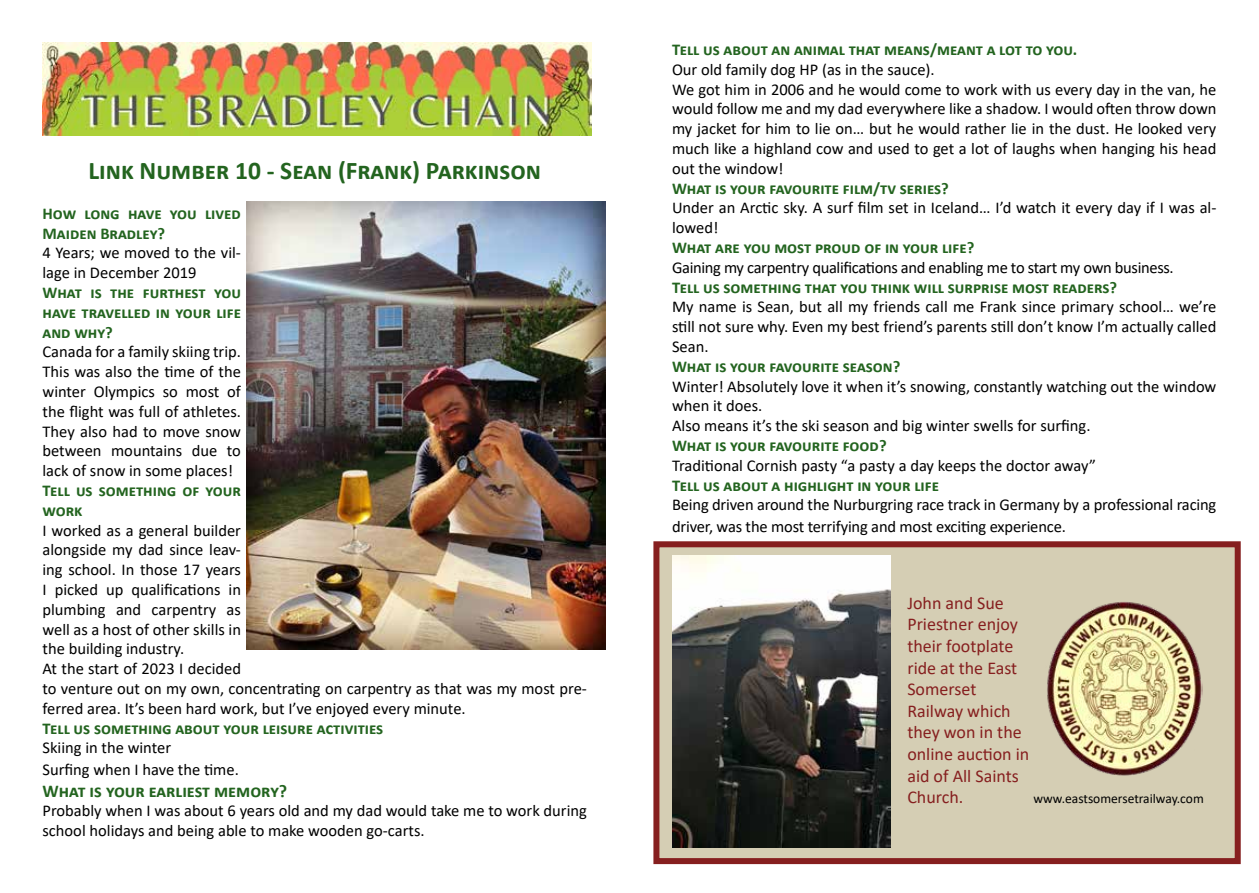
<style>
.page{position:relative;width:1259px;height:893px;background:#fff}
.page>*{position:absolute;margin:0;border:0;box-sizing:border-box;transform-origin:0 0}
.t1{font:700 25.5px "Calibri";color:#23641f}
.t2{font:18px/21.6px "Calibri";color:#861f1f}
.t3{font:700 18px "Calibri";color:#23641f}
.t4{font:16.5px/19.8px "Calibri";color:#000}
.t5{font:700 16.5px/19.8px "Calibri";color:#23641f}
.t6{font:16.5px "Calibri";letter-spacing:-.02em;color:#000}
.t7{font:13.5px "Calibri";color:#000}
</style>
<div class="page">
<img style="left:43px;top:43px;width:548px;height:92px">
<img style="left:247px;top:201px;width:358px;height:448px">
<div style="left:653px;top:541px;width:587px;height:323px;background:#d5ceb4;border:6px solid #861f1f"></div>
<img style="left:672px;top:556px;width:219px;height:291px">
<img style="left:1047px;top:602px;width:155px;height:174px">
<h1 class="t1" style="left:88px;top:153px;width:454px">Link Number 10 - Sean (Frank) Parkinson</h1>
<p class="t5" style="left:43px;top:203px;width:200px">How long have you lived<br>Maiden Bradley?</p>
<p class="t4" style="left:43px;top:243px;width:200px">4 Years; we moved to the vil&shy;lage in December 2019</p>
<p class="t5" style="left:43px;top:282px;width:200px;text-align:justify">What is the furthest you have travelled in your life and why?</p>
<p class="t4" style="left:43px;top:342px;width:200px;text-align:justify">Canada for a family skiing trip.<br>This was also the time of the winter Olympics so most of the flight was full of athletes.<br>They also had to move snow between mountains due to lack of snow in some places!</p>
<p class="t5" style="left:43px;top:480px;width:200px">Tell us something of your work</p>
<p class="t4" style="left:43px;top:520px;width:546px">I worked as a general builder<br>alongside my dad since leav-<br>ing school. In those 17 years<br>I picked up qualifications in<br>plumbing and carpentry as<br>well as a host of other skills in<br>the building industry.<br>At the start of 2023 I decided<br>to venture out on my own, concentrating on carpentry as that was my most pre&shy;ferred area. It’s been hard work, but I’ve enjoyed every minute.</p>
<p class="t5" style="left:43px;top:718px;width:342px">Tell us something about your leisure activities</p>
<p class="t4" style="left:43px;top:737px;width:198px;line-height:21.6px">Skiing in the winter<br>Surfing when I have the time.</p>
<p class="t3" style="left:43px;top:778px;width:246px">What is your earliest memory?</p>
<p class="t4" style="left:43px;top:801px;width:546px">Probably when I was about 6 years old and my dad would take me to work during school holidays and being able to make wooden go-carts.</p>
<p class="t5" style="left:672px;top:39px;width:407px">Tell us about an animal that means/meant a lot to you.</p>
<p class="t4" style="left:672px;top:59px;width:546px">Our old family dog HP (as in the sauce).<br>We got him in 2006 and he would come to work with us every day in the van, he would follow me and my dad everywhere like a shadow. I would often throw down my jacket for him to lie on… but he would rather lie in the dust. He looked very much like a highland cow and used to get a lot of laughs when hanging his head out the window!</p>
<p class="t5" style="left:672px;top:178px;width:278px">What is your favourite film/tv series?</p>
<p class="t4" style="left:672px;top:198px;width:546px">Under an Arctic sky. A surf film set in Iceland… I’d watch it every day if I was al&shy;lowed!</p>
<p class="t5" style="left:672px;top:237px;width:304px">What are you most proud of in your life?</p>
<p class="t6" style="left:672px;top:256px;width:503px">Gaining my carpentry qualifications and enabling me to start my own business.</p>
<p class="t5" style="left:672px;top:277px;width:447px">Tell us something that you think will surprise most readers?</p>
<p class="t4" style="left:672px;top:297px;width:546px;text-align:justify">My name is Sean, but all my friends call me Frank since primary school… we’re still not sure why. Even my best friend’s parents still don’t know I’m actually called Sean.</p>
<p class="t5" style="left:672px;top:356px;width:230px">What is your favourite season?</p>
<p class="t4" style="left:672px;top:376px;width:546px">Winter! Absolutely love it when it’s snowing, constantly watching out the window when it does.<br>Also means it’s the ski season and big winter swells for surfing.</p>
<p class="t5" style="left:672px;top:435px;width:216px">What is your favourite food?</p>
<p class="t4" style="left:672px;top:455px;width:425px">Traditional Cornish pasty “a pasty a day keeps the doctor away”</p>
<p class="t5" style="left:672px;top:475px;width:268px">Tell us about a highlight in your life</p>
<p class="t4" style="left:672px;top:494px;width:546px;line-height:21.6px">Being driven around the Nurburgring race track in Germany by a professional racing driver, was the most terrifying and most exciting experience.</p>
<p class="t2" style="left:907px;top:592px;width:123px">John and Sue<br>Priestner enjoy their footplate ride at the East<br>Somerset<br>Railway which they won in the online auction in aid of All Saints<br>Church.</p>
<p class="t7" style="left:1033px;top:789px;width:172px">www.eastsomersetrailway.com</p>
</div>
